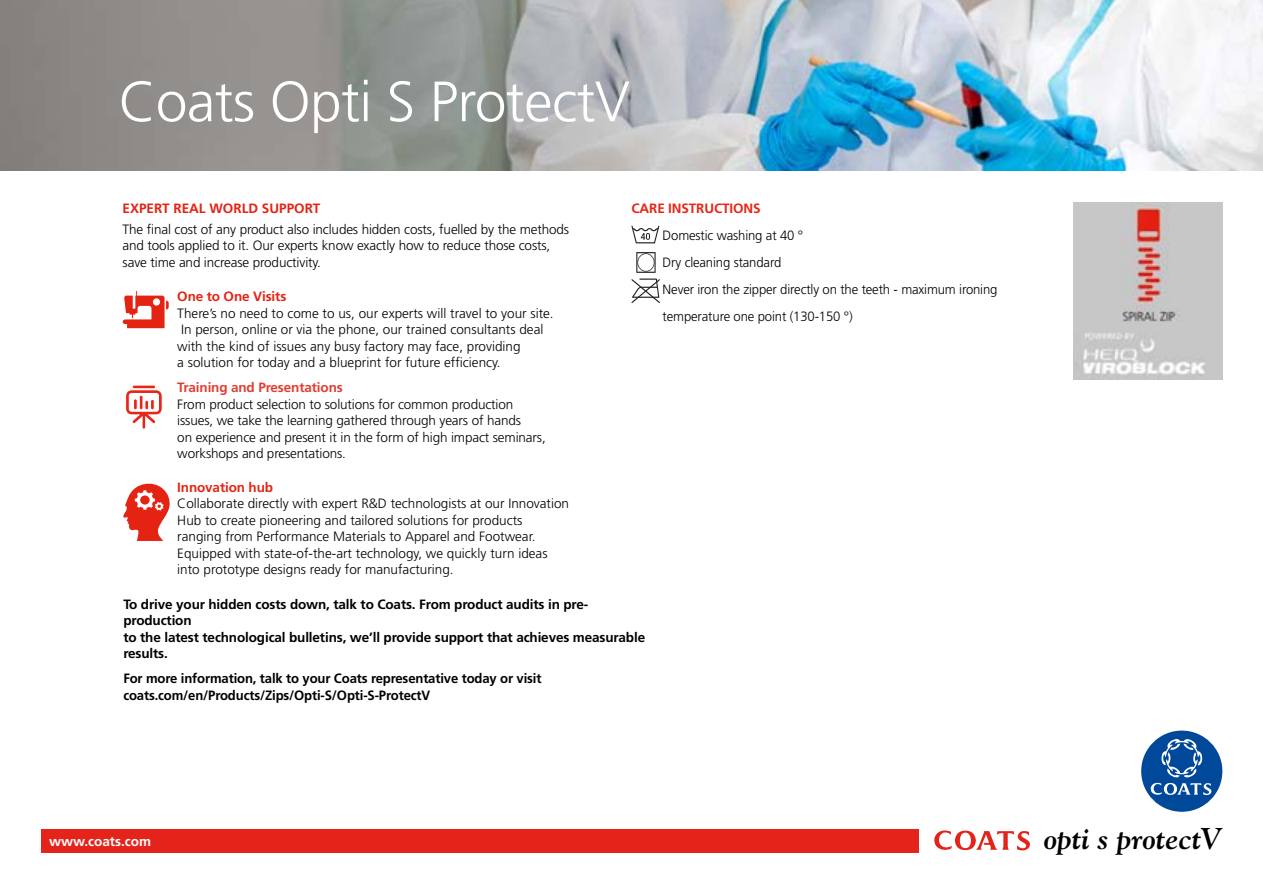
<style>
.page{position:relative;width:1263px;height:893px;background:#fff}
.page>*{position:absolute;margin:0;border:0;box-sizing:border-box;transform-origin:0 0}
.t1{font:300 56.7px "Frutiger";letter-spacing:-.01em;color:#fff}
.t2{font:italic 700 30px "Goudy";letter-spacing:-.01em;color:#000}
.t3{font:300 13.5px/16.5px "Frutiger";letter-spacing:-.01em;color:#000}
.t4{font:700 13.5px/16.5px "Frutiger CE";letter-spacing:-.01em;color:#000}
.t5{font:700 13.5px "Frutiger CE";letter-spacing:-.01em;color:#e42313}
.t6{font:700 13.5px "Frutiger CE";letter-spacing:-.01em;color:#e23e30}
.t7{font:700 13.5px "Frutiger CE";letter-spacing:-.01em;color:#e52718}
.t8{font:700 13.5px "Frutiger CE";color:#fff}
</style>
<div class="page">
<svg style="left:123px;top:483px;width:47px;height:58px"></svg>
<svg style="left:123px;top:291px;width:46px;height:37px"></svg>
<div style="left:132px;top:385px;width:24px;height:4px;border:1px solid #fff;border-radius:2px"></div>
<svg style="left:125px;top:389px;width:38px;height:40px"></svg>
<div style="left:150px;top:399px;width:5px;height:11px;border:1px solid #fff;border-radius:2px"></div>
<svg style="left:631px;top:226px;width:28px;height:17px"></svg>
<svg style="left:636px;top:252px;width:20px;height:21px"></svg>
<svg style="left:631px;top:279px;width:29px;height:24px"></svg>
<div style="left:1141px;top:731px;width:81px;height:81px;background:#00489a;border-radius:50%"></div>
<svg style="left:1150px;top:739px;width:62px;height:56px"></svg>
<div style="left:41px;top:829px;width:877px;height:23px;background:#e4231a"></div>
<svg style="left:934px;top:830px;width:96px;height:21px"></svg>
<img style="left:0;top:0;width:1263px;height:170px">
<img style="left:1074px;top:203px;width:148px;height:176px">
<h1 class="t1" style="left:119px;top:70px;width:512px">Coats Opti S ProtectV</h1>
<p class="t5" style="left:123px;top:200px;width:199px">EXPERT REAL WORLD SUPPORT</p>
<p class="t3" style="left:123px;top:221px;width:448px">The final cost of any product also includes hidden costs, fuelled by the methods and tools applied to it. Our experts know exactly how to reduce those costs, save time and increase productivity.</p>
<p class="t5" style="left:177px;top:288px;width:110px">One to One Visits</p>
<p class="t3" style="left:177px;top:305px;width:378px">There’s no need to come to us, our experts will travel to your site.<br>In person, online or via the phone, our trained consultants deal with the kind of issues any busy factory may face, providing<br>a solution for today and a blueprint for future efficiency.</p>
<p class="t6" style="left:177px;top:379px;width:167px">Training and Presentations</p>
<p class="t3" style="left:177px;top:396px;width:370px">From product selection to solutions for common production issues, we take the learning gathered through years of hands<br>on experience and present it in the form of high impact seminars, workshops and presentations.</p>
<p class="t5" style="left:177px;top:479px;width:97px">Innovation hub</p>
<p class="t3" style="left:177px;top:496px;width:393px">Collaborate directly with expert R&amp;D technologists at our Innovation Hub to create pioneering and tailored solutions for products ranging from Performance Materials to Apparel and Footwear.<br>Equipped with state-of-the-art technology, we quickly turn ideas into prototype designs ready for manufacturing.</p>
<p class="t4" style="left:123px;top:595px;width:523px">To drive your hidden costs down, talk to Coats. From product audits in pre&shy;production<br>to the latest technological bulletins, we’ll provide support that achieves measurable results.</p>
<p class="t4" style="left:123px;top:670px;width:420px">For more information, talk to your Coats representative today or visit coats.com/en/Products/Zips/Opti-S/Opti-S-ProtectV</p>
<p class="t7" style="left:631px;top:200px;width:131px">CARE INSTRUCTIONS</p>
<p class="t3" style="left:663px;top:222px;width:336px;line-height:27px">Domestic washing at 40 °<br>Dry cleaning standard<br>Never iron the zipper directly on the teeth - maximum ironing temperature one point (130-150 °)</p>
<p class="t8" style="left:49px;top:833px;width:104px">www.coats.com</p>
<h2 class="t2" style="left:1044px;top:820px;width:179px">opti s protectV</h2>
</div>
